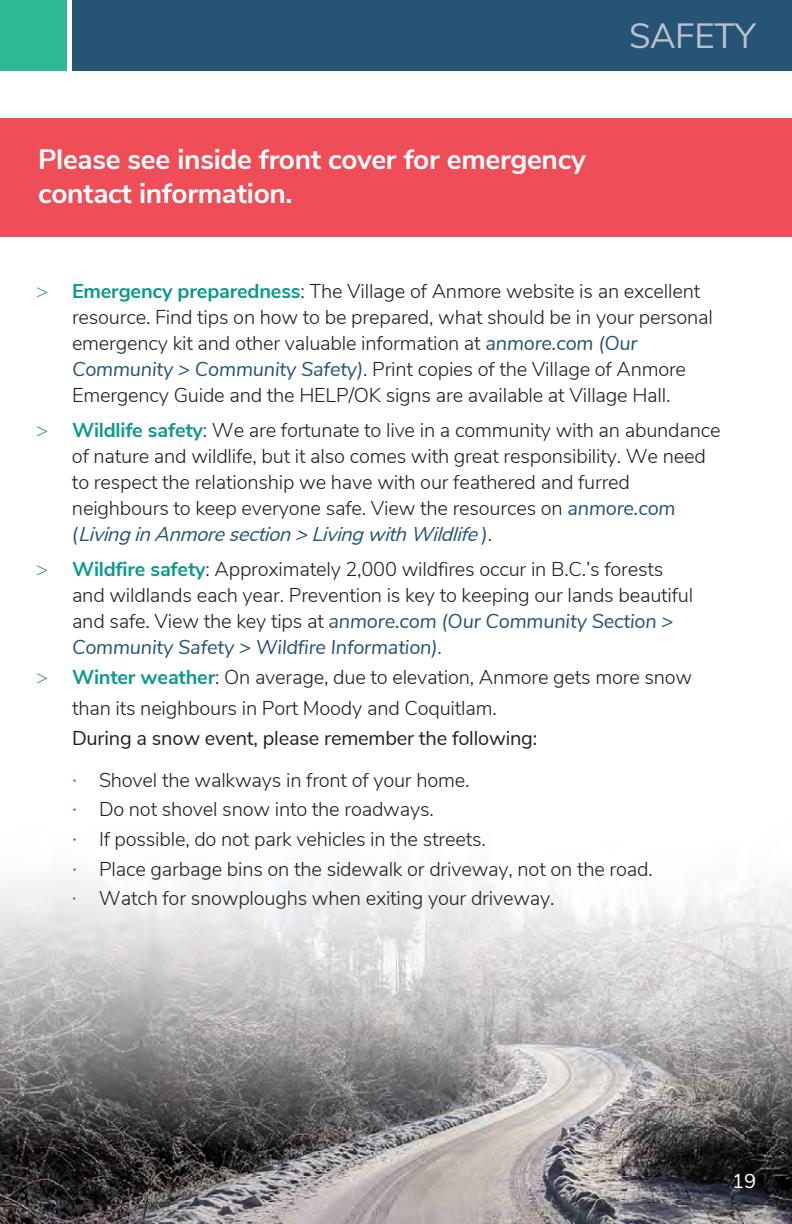
<style>
.page{position:relative;width:792px;height:1224px;background:#fff}
.page>*{position:absolute;margin:0;border:0;box-sizing:border-box;transform-origin:0 0}
.Page_Header{font:35px "Nunito Sans";letter-spacing:-.01em;color:#bdc1ce}
.t1{font:700 28px/33.6px "Nunito Sans";letter-spacing:-.01em;color:#fff}
.t2{font:300 20px/26px "Nunito Sans";letter-spacing:-.01em;color:#231f20}
.Text{font:20px "Nunito Sans";color:#fff}
.s1{font-weight:200;color:#0f8f4a}
.s2{font-weight:700;color:#0e988f}
.s3{font-weight:400;font-style:italic;color:#265475}
.s4{font-weight:400}
.s5{color:#0f8f4a}
</style>
<div class="page">
<div style="left:72px;top:0;width:720px;height:71px;background:#265475"></div>
<div style="left:0;top:0;width:67px;height:71px;background:#2dba95"></div>
<img style="left:0;top:873px;width:792px;height:351px">
<div style="left:0;top:118px;width:792px;height:118px;background:#ef4d58"></div>
<p class="t1" style="left:38px;top:141px;width:549px">Please see inside front cover for emergency contact information.</p>
<p class="Page_Header" style="left:629px;top:11px;width:128px">SAFETY</p>
<p class="t2" style="left:72px;top:277px;width:642px;text-indent:-36px"><span class="s1">&gt;</span> <span class="s2">Emergency preparedness</span>: The Village of Anmore website is an excellent resource. Find tips on how to be prepared, what should be in your personal emergency kit and other valuable information at <span class="s3">anmore.com (Our Community &gt; Community Safety)</span>. Print copies of the Village of Anmore Emergency Guide and the HELP/OK signs are available at Village Hall.</p>
<p class="t2" style="left:72px;top:416px;width:650px;text-indent:-36px"><span class="s1">&gt;</span> <span class="s2">Wildlife safety</span>: We are fortunate to live in a community with an abundance of nature and wildlife, but it also comes with great responsibility. We need to respect the relationship we have with our feathered and furred neighbours to keep everyone safe. View the resources on <span class="s3">anmore.com<br>(</span> <span class="s3">LivinginAnmoresection&gt;LivingwithWildlife</span><span class="s3">)</span> .</p>
<p class="t2" style="left:72px;top:555px;width:623px;text-indent:-36px"><span class="s1">&gt;</span> <span class="s2">Wildfire safety</span>: Approximately 2,000 wildfires occur in B.C.’s forests and wildlands each year. Prevention is key to keeping our lands beautiful and safe. View the key tips at <span class="s3">anmore.com (Our Community Section &gt; Community Safety &gt; Wildfire Information)</span>.</p>
<p class="t2" style="left:72px;top:661px;width:622px;line-height:30.4px;text-indent:-36px"><span class="s1">&gt;</span> <span class="s2">Winter weather</span>: On average, due to elevation, Anmore gets more snow than its neighbours in Port Moody and Coquitlam.<br><span class="s4">During a snow event, please remember the following:</span></p>
<p class="t2" style="left:72px;top:764px;width:582px;line-height:29.6px"><span class="s5">⋅</span> Shovel the walkways in front of your home.<br><span class="s5">⋅</span> Do not shovel snow into the roadways.<br><span class="s5">⋅</span> If possible, do not park vehicles in the streets.<br><span class="s5">⋅</span> Place garbage bins on the sidewalk or driveway, not on the road. <span class="s5">⋅</span> Watch for snowploughs when exiting your driveway.</p>
<p class="Text" style="left:732px;top:1167px;width:25px">19</p>
</div>
